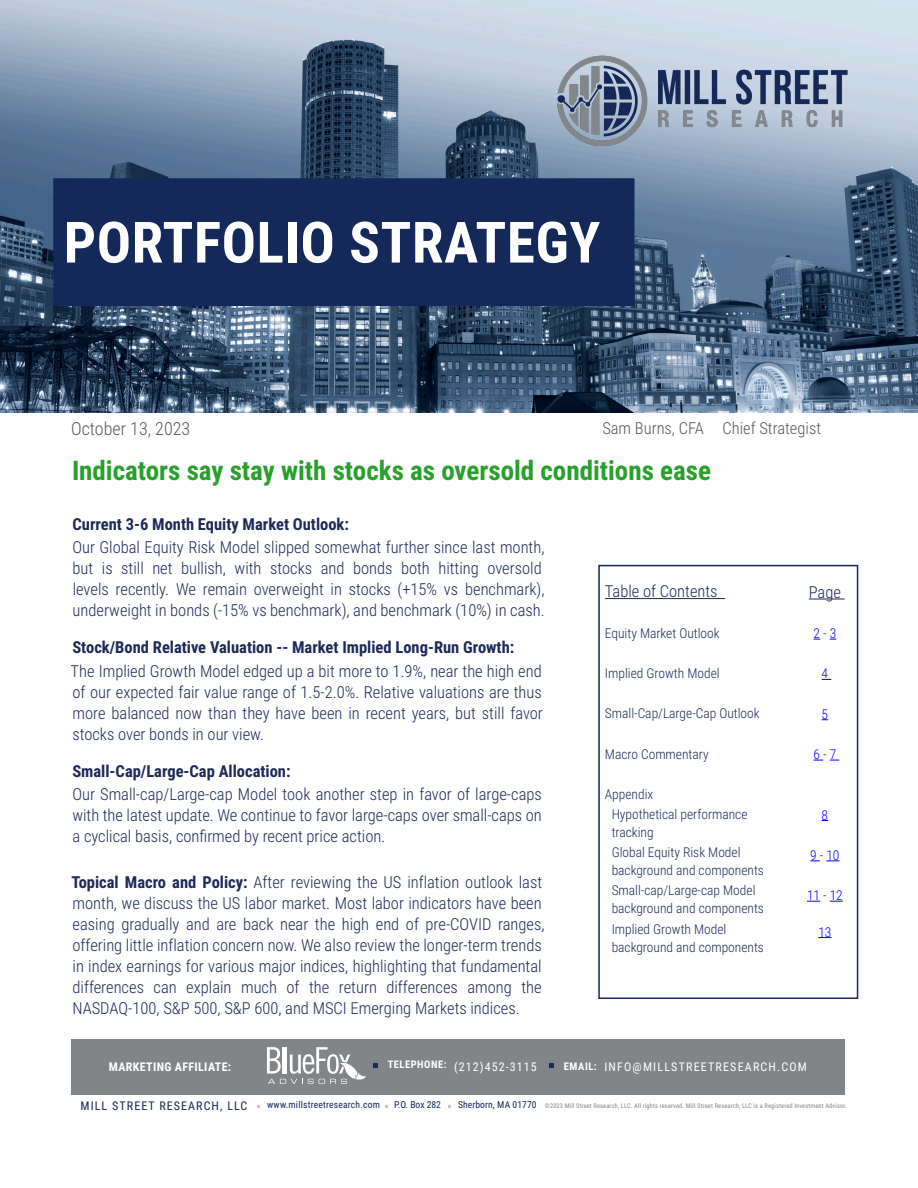
<style>
.page{position:relative;width:918px;height:1188px;background:#fff}
.page>*{position:absolute;margin:0;border:0;box-sizing:border-box;transform-origin:0 0}
.Paragraph_Style_1{font:700 57px "Roboto Condensed";letter-spacing:.01em;color:#fff}
.Green_Title{font:700 27px "Roboto Condensed";color:#28a02b}
.t1{font:300 18px "Roboto Condensed";color:#57585a}
.Paragraph_Style_1-2{font:300 16.5px/21px "Roboto Condensed";color:#1d2958}
.Paragraph_Style_1-3{font:700 16.5px "Roboto Condensed";color:#1d2958}
.t2{font:300 16.5px "Roboto Condensed";color:#57585a}
.Paragraph_Style_1-4{font:300 13.5px/18px "Roboto Condensed";color:#1d2958}
.Paragraph_Style_1-5{font:300 13.5px "Roboto Condensed";color:#00f}
.t3{font:12px "Roboto Condensed";letter-spacing:.1em;color:#fff}
.t4{font:12px "Roboto Condensed";letter-spacing:.09em;color:#14285a}
.t5{font:700 12px "Roboto Condensed";letter-spacing:.03em;color:#fff}
.t6{font:700 10.5px "Roboto Condensed";letter-spacing:.05em;color:#fff}
.t7{font:9.6px "Roboto Condensed";letter-spacing:.02em;color:#14285a}
.t8{font:6.45px "Roboto Condensed";letter-spacing:.02em;color:#818588}
.s1{font-weight:700}
.s2{color:#1d2958}
</style>
<div class="page">
<img style="left:0;top:0;width:918px;height:413px">
<img style="left:554px;top:53px;width:298px;height:97px">
<div style="left:598px;top:565px;width:260px;height:434px;border:2px solid #14285a"></div>
<div style="left:53px;top:178px;width:581px;height:128px;background:#14285a;border:2px solid #14285a"></div>
<hr style="left:605px;top:598px;width:120px;height:1px;background:#1d2958">
<hr style="left:809px;top:599px;width:36px;height:1px;background:#1d2958">
<svg style="left:826px;top:861px;width:14px;height:1px"></svg>
<svg style="left:807px;top:901px;width:13px;height:1px"></svg>
<svg style="left:830px;top:901px;width:13px;height:1px"></svg>
<svg style="left:818px;top:937px;width:13px;height:1px"></svg>
<div style="left:71px;top:1039px;width:774px;height:55px;background:#818588"></div>
<svg style="left:267px;top:1047px;width:99px;height:37px"></svg>
<svg style="left:374px;top:1063px;width:4px;height:5px"></svg>
<svg style="left:549px;top:1063px;width:5px;height:5px"></svg>
<p class="Paragraph_Style_1" style="left:64px;top:202px;width:538px">PORTFOLIO STRATEGY</p>
<p class="t1" style="left:71px;top:416px;width:121px">October 13, 2023</p>
<p class="t2" style="left:602px;top:417px;width:220px">Sam Burns, CFA Chief Strategist</p>
<p class="Green_Title" style="left:72px;top:452px;width:641px">Indicators say stay with stocks as oversold conditions ease</p>
<p class="Paragraph_Style_1-3" style="left:72px;top:512px;width:278px">Current 3-6 Month Equity Market Outlook:</p>
<p class="Paragraph_Style_1-2" style="left:72px;top:536px;width:474px">Our Global Equity Risk Model slipped somewhat further since last month, but is still net bullish, with stocks and bonds both hitting oversold levels recently. We remain overweight in stocks (+15% vs benchmark), underweight in bonds (-15% vs benchmark), and benchmark (10%) in cash.</p>
<p class="Paragraph_Style_1-3" style="left:72px;top:636px;width:443px">Stock/Bond Relative Valuation -- Market Implied Long-Run Growth:</p>
<p class="Paragraph_Style_1-2" style="left:71px;top:660px;width:474px;text-align:justify">The Implied Growth Model edged up a bit more to 1.9%, near the high end of our expected fair value range of 1.5-2.0%. Relative valuations are thus more balanced now than they have been in recent years, but still favor stocks over bonds in our view.</p>
<p class="Paragraph_Style_1-3" style="left:72px;top:759px;width:220px">Small-Cap/Large-Cap Allocation:</p>
<p class="Paragraph_Style_1-2" style="left:72px;top:783px;width:471px;text-align:justify">Our Small-cap/Large-cap Model took another step in favor of large-caps with the latest update. We continue to favor large-caps over small-caps on a cyclical basis, confirmed by recent price action.</p>
<p class="Paragraph_Style_1-2" style="left:71px;top:871px;width:475px"><span class="s1">Topical Macro and Policy:</span> After reviewing the US inflation outlook last month, we discuss the US labor market. Most labor indicators have been easing gradually and are back near the high end of pre-COVID ranges, offering little inflation concern now. We also review the longer-term trends in index earnings for various major indices, highlighting that fundamental differences can explain much of the return differences among the NASDAQ-100, S&amp;P 500, S&amp;P 600, and MSCI Emerging Markets indices.</p>
<p class="Paragraph_Style_1-2" style="left:605px;top:580px;width:114px">Table of Contents</p>
<p class="Paragraph_Style_1-4" style="left:605px;top:623px;width:116px">Equity Market Outlook</p>
<p class="Paragraph_Style_1-4" style="left:605px;top:664px;width:116px">Implied Growth Model</p>
<p class="Paragraph_Style_1-4" style="left:605px;top:704px;width:156px">Small-Cap/Large-Cap Outlook</p>
<p class="Paragraph_Style_1-4" style="left:605px;top:744px;width:105px">Macro Commentary</p>
<p class="Paragraph_Style_1-4" style="left:605px;top:785px;width:50px">Appendix</p>
<p class="Paragraph_Style_1-4" style="left:612px;top:805px;width:137px">Hypothetical performance tracking</p>
<p class="Paragraph_Style_1-4" style="left:612px;top:843px;width:154px">Global Equity Risk Model background and components</p>
<p class="Paragraph_Style_1-4" style="left:612px;top:881px;width:154px">Small-cap/Large-cap Model background and components</p>
<p class="Paragraph_Style_1-4" style="left:612px;top:919px;width:154px">Implied Growth Model background and components</p>
<p class="Paragraph_Style_1-2" style="left:809px;top:581px;width:34px">Page</p>
<p class="Paragraph_Style_1-5" style="left:814px;top:624px;width:24px">2 <span class="s2">-</span> 3</p>
<p class="Paragraph_Style_1-5" style="left:822px;top:664px;width:8px">4</p>
<p class="Paragraph_Style_1-5" style="left:822px;top:704px;width:8px">5</p>
<p class="Paragraph_Style_1-5" style="left:814px;top:745px;width:24px">6<span class="s2">-</span> 7</p>
<p class="Paragraph_Style_1-5" style="left:822px;top:805px;width:8px">8</p>
<p class="Paragraph_Style_1-5" style="left:810px;top:846px;width:31px">9 - 10</p>
<p class="Paragraph_Style_1-5" style="left:807px;top:886px;width:37px">11 <span class="s2">-</span> 12</p>
<p class="Paragraph_Style_1-5" style="left:818px;top:922px;width:15px">13</p>
<p class="t5" style="left:109px;top:1058px;width:124px">MARKETING AFFILIATE:</p>
<p class="t6" style="left:388px;top:1057px;width:60px">TELEPHONE:</p>
<p class="t3" style="left:454px;top:1058px;width:84px">(212)452-3115</p>
<p class="t6" style="left:564px;top:1058px;width:34px">EMAIL:</p>
<p class="t3" style="left:604px;top:1058px;width:204px">INFO@MILLSTREETRESEARCH.COM</p>
<p class="t4" style="left:81px;top:1098px;width:168px">MILL STREET RESEARCH, LLC</p>
<p class="t7" style="left:267px;top:1098px;width:114px">www.millstreetresearch.com</p>
<p class="t7" style="left:394px;top:1098px;width:48px">P.O. Box 282</p>
<p class="t7" style="left:458px;top:1098px;width:80px">Sherborn, MA 01770</p>
<p class="t8" style="left:545px;top:1101px;width:303px">©2023 Mill Street Research, LLC. All rights reserved. Mill Street Research, LLC is a Registered Investment Advisor.</p>
</div>
